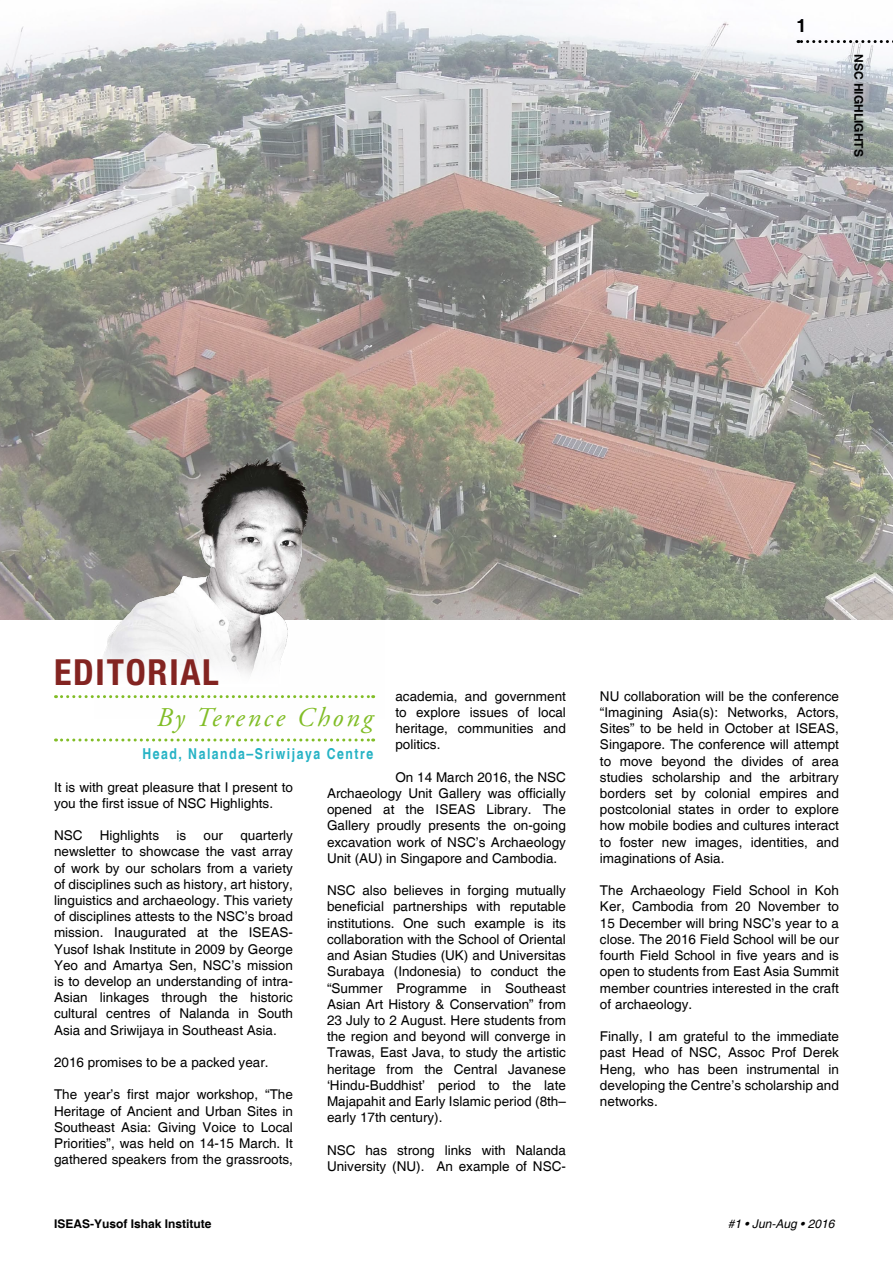
<style>
.page{position:relative;width:893px;height:1263px;background:#fff}
.page>*{position:absolute;margin:0;border:0;box-sizing:border-box;transform-origin:0 0}
.t1{font:700 condensed 36px "Helvetica Neue LT Std";letter-spacing:.05em;color:#832421}
.t2{font:italic 27px "Adobe Garamond Pro";letter-spacing:.1em;color:#81bd26}
.t3{font:700 18px "Helvetica";color:#000}
.t4{font:700 condensed 15px "Helvetica";letter-spacing:.1em;color:#26b3c5}
.t5{font:13.5px/16.2px "Helvetica";color:#000;text-align:justify}
.t6{font:700 12px "Helvetica";color:#000}
.t7{font:italic 12px "Helvetica";color:#000}
</style>
<div class="page">
<img style="left:0;top:0;width:893px;height:619px">
<img style="left:95px;top:454px;width:289px;height:245px">
<svg style="left:798px;top:40px;width:95px;height:3px"></svg>
<svg style="left:56px;top:695px;width:318px;height:3px"></svg>
<svg style="left:56px;top:738px;width:318px;height:3px"></svg>
<h3 class="t3" style="left:796px;top:15px;width:12px">1</h3>
<p class="t6" style="left:866px;top:54px;width:104px;rotate:90deg">NSC HIGHLIGHTS</p>
<h1 class="t1" style="left:54px;top:650px;width:166px">EDITORIAL</h1>
<h2 class="t2" style="left:157px;top:701px;width:217px">By Terence Chong</h2>
<p class="t4" style="left:142px;top:744px;width:232px">Head, Nalanda–Sriwijaya Centre</p>
<p class="t5" style="left:395px;top:688px;width:172px">academia, and government to explore issues of local heritage, communities and politics.</p>
<p class="t5" style="left:327px;top:769px;width:240px;text-indent:68px">On 14 March 2016, the NSC Archaeology Unit Gallery was officially opened at the ISEAS Library. The Gallery proudly presents the on-going excavation work of NSC’s Archaeology Unit (AU) in Singapore and Cambodia.</p>
<p class="t5" style="left:327px;top:883px;width:240px">NSC also believes in forging mutually beneficial partnerships with reputable institutions. One such example is its collaboration with the School of Oriental and Asian Studies (UK) and Universitas Surabaya (Indonesia) to conduct the “Summer Programme in Southeast Asian Art History &amp; Conservation” from 23 July to 2 August. Here students from the region and beyond will converge in Trawas, East Java, to study the artistic heritage from the Central Javanese ‘Hindu-Buddhist’ period to the late Majapahit and Early Islamic period (8th– early 17th century).</p>
<p class="t5" style="left:327px;top:1142px;width:240px">NSC has strong links with Nalanda<br>University (NU). An example of NSC-</p>
<p class="t5" style="left:54px;top:779px;width:240px">It is with great pleasure that I present to you the first issue of NSC Highlights.</p>
<p class="t5" style="left:54px;top:828px;width:30px">NSC</p>
<p class="t5" style="left:100px;top:828px;width:61px">Highlights</p>
<p class="t5" style="left:176px;top:828px;width:11px">is</p>
<p class="t5" style="left:204px;top:828px;width:21px">our</p>
<p class="t5" style="left:54px;top:828px;width:240px;text-indent:186px">quarterly newsletter to showcase the vast array of work by our scholars from a variety of disciplines such as history, art history, linguistics and archaeology. This variety of disciplines attests to the NSC’s broad mission. Inaugurated at the ISEAS-Yusof Ishak Institute in 2009 by George Yeo and Amartya Sen, NSC’s mission is to develop an understanding of intra-Asian linkages through the historic cultural centres of Nalanda in South Asia and Sriwijaya in Southeast Asia.</p>
<p class="t5" style="left:54px;top:1054px;width:216px">2016 promises to be a packed year.</p>
<p class="t5" style="left:54px;top:1087px;width:240px">The year’s first major workshop, “The Heritage of Ancient and Urban Sites in Southeast Asia: Giving Voice to Local Priorities”, was held on 14-15 March. It gathered speakers from the grassroots,</p>
<p class="t5" style="left:600px;top:688px;width:240px">NU collaboration will be the conference “Imagining Asia(s): Networks, Actors, Sites” to be held in October at ISEAS, Singapore. The conference will attempt to move beyond the divides of area studies scholarship and the arbitrary borders set by colonial empires and postcolonial states in order to explore how mobile bodies and cultures interact to foster new images, identities, and imaginations of Asia.</p>
<p class="t5" style="left:600px;top:883px;width:240px">The Archaeology Field School in Koh Ker, Cambodia from 20 November to 15 December will bring NSC’s year to a close. The 2016 Field School will be our fourth Field School in five years and is open to students from East Asia Summit member countries interested in the craft of archaeology.</p>
<p class="t5" style="left:600px;top:1029px;width:240px">Finally, I am grateful to the immediate past Head of NSC, Assoc Prof Derek Heng, who has been instrumental in developing the Centre’s scholarship and networks.</p>
<p class="t6" style="left:54px;top:1217px;width:159px">ISEAS-Yusof Ishak Institute</p>
<p class="t7" style="left:728px;top:1217px;width:108px">#1 • Jun-Aug • 2016</p>
</div>
